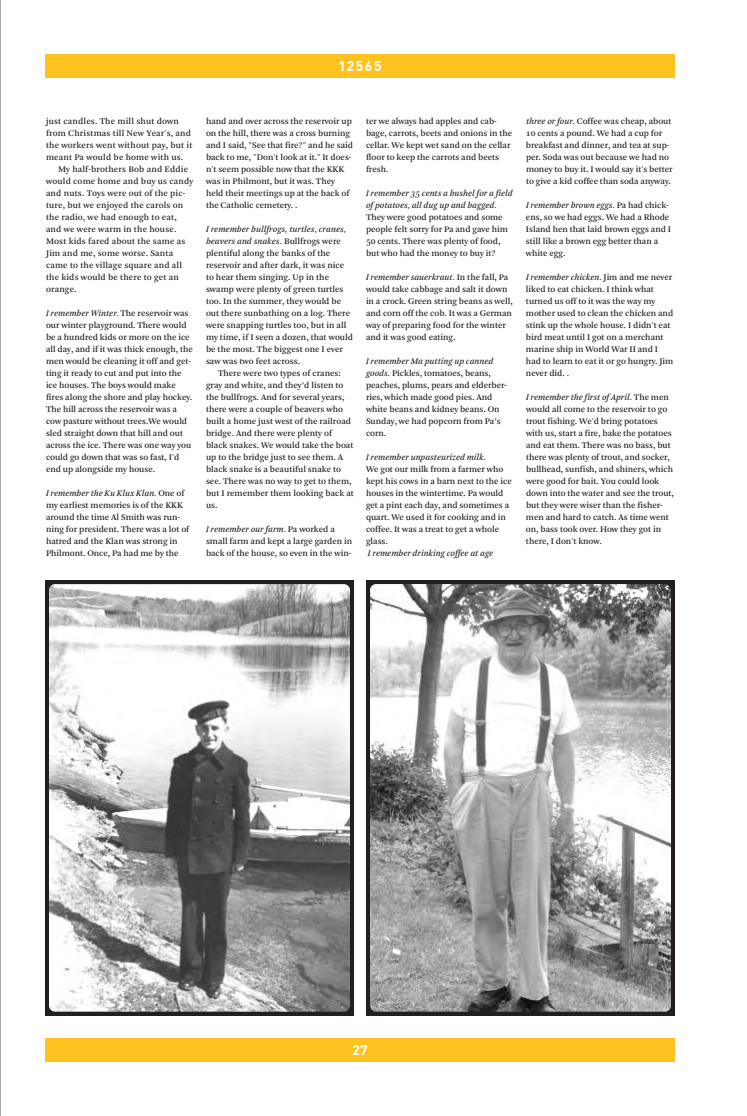
<style>
.page{position:relative;width:747px;height:1116px;background:#fff}
.page>*{position:absolute;margin:0;border:0;box-sizing:border-box;transform-origin:0 0}
.t1{font:700 14px "DIN";letter-spacing:.11em;color:#fff}
.t2{font:9px/12px "Arnhem";letter-spacing:-.005em;color:#231f20}
.t3{font:9px/12px "Arnhem";letter-spacing:.015em;color:#231f20}
.t4{font:italic 9px/12px "Arnhem";letter-spacing:-.005em;color:#231f20}
.s1{font-style:italic}
</style>
<div class="page">
<hr style="left:0;top:0;width:1px;height:1116px;background:#939598">
<div style="left:45px;top:1038px;width:630px;height:24px;background:#fec221"></div>
<div style="left:45px;top:54px;width:630px;height:24px;background:#fec221"></div>
<svg style="left:45px;top:580px;width:309px;height:436px"></svg>
<svg style="left:366px;top:580px;width:309px;height:436px"></svg>
<h1 class="t1" style="left:338px;top:58px;width:45px">12565</h1>
<p class="t3" style="left:46px;top:115px;width:148px">just candles. The mill shut down from Christmas till New Year's, and the workers went without pay, but it meant Pa would be home with us.</p>
<p class="t3" style="left:46px;top:163px;width:149px;text-indent:12px">My half-brothers Bob and Eddie would come home and buy us candy and nuts. Toys were out of the pic&shy;ture, but we enjoyed the carols on the radio, we had enough to eat, and we were warm in the house.<br>Most kids fared about the same as<br>Jim and me, some worse. Santa came to the village square and all the kids would be there to get an orange.</p>
<p class="t2" style="left:46px;top:307px;width:148px"><span class="s1">I remember Winter.</span> The reservoir was our winter playground. There would be a hundred kids or more on the ice all day, and if it was thick enough, the men would be cleaning it off and get&shy;ting it ready to cut and put into the ice houses. The boys would make fires along the shore and play hockey.<br>The hill across the reservoir was a cow pasture without trees.We would sled straight down that hill and out across the ice. There was one way you could go down that was so fast, I'd end up alongside my house.</p>
<p class="t2" style="left:46px;top:487px;width:145px"><span class="s1">I remember the Ku Klux Klan.</span> One of my earliest memories is of the KKK around the time Al Smith was run&shy;ning for president. There was a lot of hatred and the Klan was strong in<br>Philmont. Once, Pa had me by the</p>
<p class="t2" style="left:206px;top:115px;width:149px">hand and over across the reservoir up on the hill, there was a cross burning and I said, "See that fire?" and he said back to me, "Don't look at it." It does&shy;n't seem possible now that the KKK was in Philmont, but it was. They held their meetings up at the back of the Catholic cemetery. .</p>
<p class="t2" style="left:206px;top:223px;width:149px"><span class="s1">I remember bullfrogs, turtles, cranes, beavers and snakes.</span> Bullfrogs were plentiful along the banks of the reservoir and after dark, it was nice to hear them singing. Up in the swamp were plenty of green turtles too. In the summer, they would be out there sunbathing on a log. There were snapping turtles too, but in all my time, if I seen a dozen, that would be the most. The biggest one I ever saw was two feet across.</p>
<p class="t2" style="left:206px;top:367px;width:150px;text-indent:12px">There were two types of cranes: gray and white, and they’d listen to the bullfrogs. And for several years, there were a couple of beavers who built a home just west of the railroad bridge. And there were plenty of black snakes. We would take the boat up to the bridge just to see them. A black snake is a beautiful snake to see. There was no way to get to them, but I remember them looking back at us.</p>
<p class="t2" style="left:206px;top:523px;width:148px"><span class="s1">I remember our farm.</span> Pa worked a small farm and kept a large garden in back of the house, so even in the win-</p>
<p class="t2" style="left:366px;top:115px;width:148px">ter we always had apples and cab&shy;bage, carrots, beets and onions in the cellar. We kept wet sand on the cellar floor to keep the carrots and beets fresh.</p>
<p class="t4" style="left:366px;top:187px;width:148px">I remember 35 cents a bushel for a field of potatoes, all dug up and bagged.</p>
<p class="t2" style="left:366px;top:211px;width:143px">They were good potatoes and some people felt sorry for Pa and gave him<br>50 cents. There was plenty of food, but who had the money to buy it?</p>
<p class="t2" style="left:366px;top:271px;width:148px"><span class="s1">I remember sauerkraut.</span> In the fall, Pa would take cabbage and salt it down in a crock. Green string beans as well, and corn off the cob. It was a German way of preparing food for the winter and it was good eating.</p>
<p class="t2" style="left:366px;top:355px;width:143px"><span class="s1">I remember Ma putting up canned goods.</span> Pickles, tomatoes, beans, peaches, plums, pears and elderber&shy;ries, which made good pies. And white beans and kidney beans. On<br>Sunday, we had popcorn from Pa’s corn.</p>
<p class="t4" style="left:366px;top:451px;width:122px">I remember unpasteurized milk.</p>
<p class="t2" style="left:366px;top:463px;width:147px">We got our milk from a farmer who kept his cows in a barn next to the ice houses in the wintertime. Pa would get a pint each day, and sometimes a quart. We used it for cooking and in coffee. It was a treat to get a whole glass.</p>
<p class="t4" style="left:368px;top:547px;width:127px">I remember drinking coffee at age</p>
<p class="t2" style="left:526px;top:115px;width:148px"><span class="s1">three or four.</span> Coffee was cheap, about 10 cents a pound. We had a cup for breakfast and dinner, and tea at sup&shy;per. Soda was out because we had no money to buy it. I would say it's better to give a kid coffee than soda anyway.</p>
<p class="t2" style="left:526px;top:199px;width:147px"><span class="s1">I remember brown eggs.</span> Pa had chick&shy;ens, so we had eggs. We had a Rhode<br>Island hen that laid brown eggs and I still like a brown egg better than a white egg.</p>
<p class="t2" style="left:526px;top:271px;width:149px"><span class="s1">I remember chicken.</span> Jim and me never liked to eat chicken. I think what turned us off to it was the way my mother used to clean the chicken and stink up the whole house. I didn't eat bird meat until I got on a merchant marine ship in World War II and I had to learn to eat it or go hungry. Jim never did. .</p>
<p class="t2" style="left:526px;top:391px;width:149px"><span class="s1">I remember the first of April.</span> The men would all come to the reservoir to go trout fishing. We'd bring potatoes with us, start a fire, bake the potatoes and eat them. There was no bass, but there was plenty of trout, and socker, bullhead, sunfish, and shiners, which were good for bait. You could look down into the water and see the trout, but they were wiser than the fisher&shy;men and hard to catch. As time went on, bass took over. How they got in there, I don't know.</p>
<h1 class="t1" style="left:352px;top:1042px;width:17px">27</h1>
</div>
